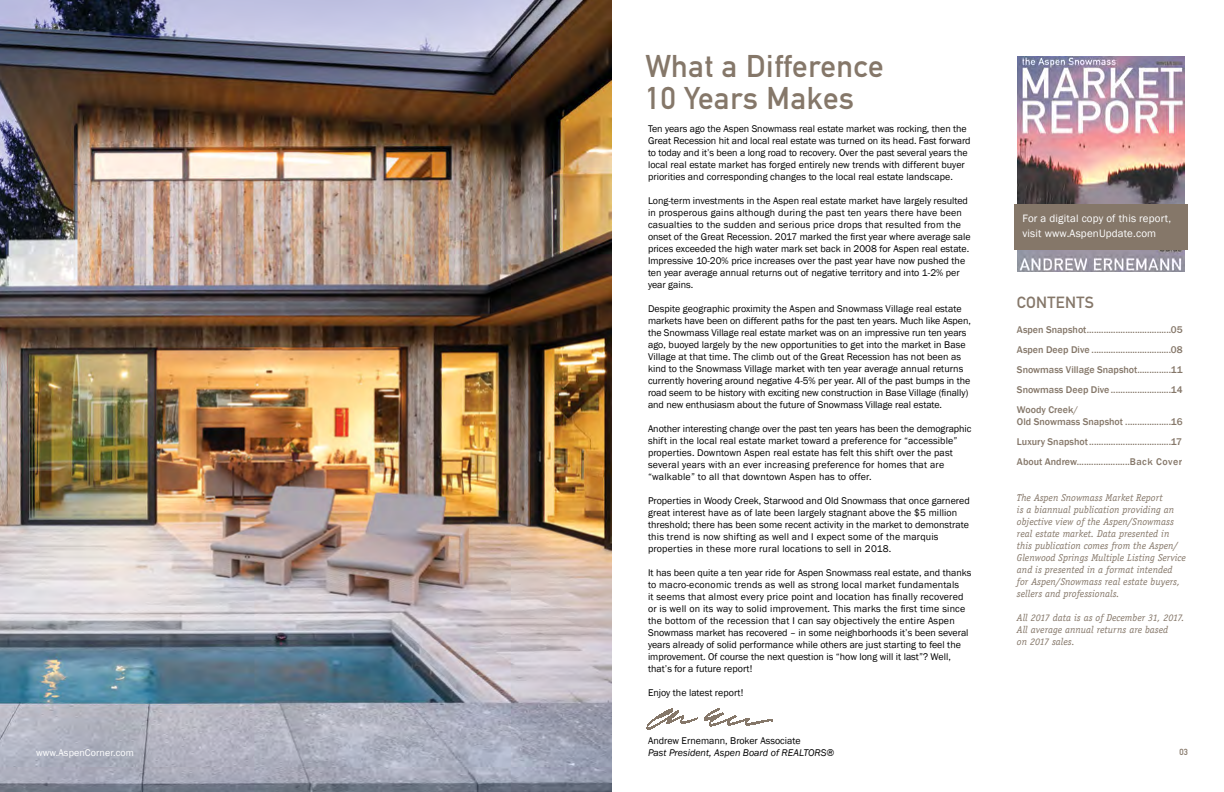
<style>
.page{position:relative;width:1224px;height:792px;background:#fff}
.page>*{position:absolute;margin:0;border:0;box-sizing:border-box;transform-origin:0 0}
.t1{font:31px/32px "DIN Mittelschrift";letter-spacing:.02em;color:#857769}
.t2{font:16px "DIN Mittelschrift";letter-spacing:.02em;color:#857769}
.t3{font:11px/14.5px "Franklin Gothic";letter-spacing:.015em;color:#fff}
.t4{font:10px/12px "Franklin Gothic";color:#000}
.t5{font:italic 10px/12px "Officina Serif";color:#857769}
.t6{font:500 10px/20px "Franklin Gothic";color:#857769;text-align:justify}
.t7{font:italic 10px "Franklin Gothic";color:#000}
.t8{font:10px "Franklin Gothic";letter-spacing:.01em;color:#fff}
.t9{font:8.8px "DIN Mittelschrift";color:#857769}
</style>
<div class="page">
<img style="left:1018px;top:56px;width:167px;height:216px">
<div style="left:1015px;top:204px;width:173px;height:46px;background:#857769"></div>
<img style="left:0;top:0;width:612px;height:792px">
<img style="left:646px;top:708px;width:127px;height:22px">
<h1 class="t1" style="left:645px;top:50px;width:240px">What a Difference<br>10 Years Makes</h1>
<p class="t4" style="left:648px;top:123px;width:324px">Ten years ago the Aspen Snowmass real estate market was rocking, then the Great Recession hit and local real estate was turned on its head. Fast forward to today and it’s been a long road to recovery. Over the past several years the local real estate market has forged entirely new trends with different buyer priorities and corresponding changes to the local real estate landscape.</p>
<p class="t4" style="left:648px;top:195px;width:324px">Long-term investments in the Aspen real estate market have largely resulted in prosperous gains although during the past ten years there have been casualties to the sudden and serious price drops that resulted from the onset of the Great Recession. 2017 marked the first year where average sale prices exceeded the high water mark set back in 2008 for Aspen real estate.<br>Impressive 10-20% price increases over the past year have now pushed the ten year average annual returns out of negative territory and into 1-2% per year gains.</p>
<p class="t4" style="left:648px;top:303px;width:324px">Despite geographic proximity the Aspen and Snowmass Village real estate markets have been on different paths for the past ten years. Much like Aspen, the Snowmass Village real estate market was on an impressive run ten years ago, buoyed largely by the new opportunities to get into the market in Base Village at that time. The climb out of the Great Recession has not been as kind to the Snowmass Village market with ten year average annual returns currently hovering around negative 4-5% per year. All of the past bumps in the road seem to be history with exciting new construction in Base Village (finally) and new enthusiasm about the future of Snowmass Village real estate.</p>
<p class="t4" style="left:648px;top:423px;width:325px">Another interesting change over the past ten years has been the demographic shift in the local real estate market toward a preference for “accessible” properties. Downtown Aspen real estate has felt this shift over the past several years with an ever increasing preference for homes that are “walkable” to all that downtown Aspen has to offer.</p>
<p class="t4" style="left:648px;top:495px;width:323px">Properties in Woody Creek, Starwood and Old Snowmass that once garnered great interest have as of late been largely stagnant above the $5 million threshold; there has been some recent activity in the market to demonstrate this trend is now shifting as well and I expect some of the marquis properties in these more rural locations to sell in 2018.</p>
<p class="t4" style="left:648px;top:567px;width:325px">It has been quite a ten year ride for Aspen Snowmass real estate, and thanks to macro-economic trends as well as strong local market fundamentals<br>it seems that almost every price point and location has finally recovered or is well on its way to solid improvement. This marks the first time since the bottom of the recession that I can say objectively the entire Aspen Snowmass market has recovered – in some neighborhoods it’s been several years already of solid performance while others are just starting to feel the improvement. Of course the next question is “how long will it last”? Well, that’s for a future report!</p>
<p class="t4" style="left:648px;top:687px;width:97px">Enjoy the latest report!</p>
<p class="t4" style="left:648px;top:735px;width:154px">Andrew Ernemann, Broker Associate</p>
<p class="t7" style="left:648px;top:746px;width:188px">Past President, Aspen Board of REALTORS®</p>
<p class="t3" style="left:1022px;top:212px;width:150px">For a digital copy of this report, visit www.AspenUpdate.com</p>
<h2 class="t2" style="left:1017px;top:293px;width:78px">CONTENTS</h2>
<p class="t6" style="left:1017px;top:319px;width:167px">Aspen Snapshot...................................05<br>Aspen Deep Dive .................................08<br>Snowmass Village Snapshot..............11<br>Snowmass Deep Dive .........................14<br>Woody Creek/</p>
<p class="t6" style="left:1017px;top:411px;width:167px">Old Snowmass Snapshot ...................16<br>Luxury Snapshot..................................17<br>About Andrew......................Back Cover</p>
<p class="t5" style="left:1017px;top:491px;width:170px">The Aspen Snowmass Market Report<br>is a biannual publication providing an objective view of the Aspen/Snowmass real estate market. Data presented in this publication comes from the Aspen/ Glenwood Springs Multiple Listing Service and is presented in a format intended for Aspen/Snowmass real estate buyers, sellers and professionals.</p>
<p class="t5" style="left:1017px;top:611px;width:169px">All 2017 data is as of December 31, 2017.<br>All average annual returns are based<br>on 2017 sales.</p>
<p class="t8" style="left:36px;top:746px;width:99px">www.AspenCorner.com</p>
<p class="t9" style="left:1179px;top:747px;width:10px">03</p>
</div>
